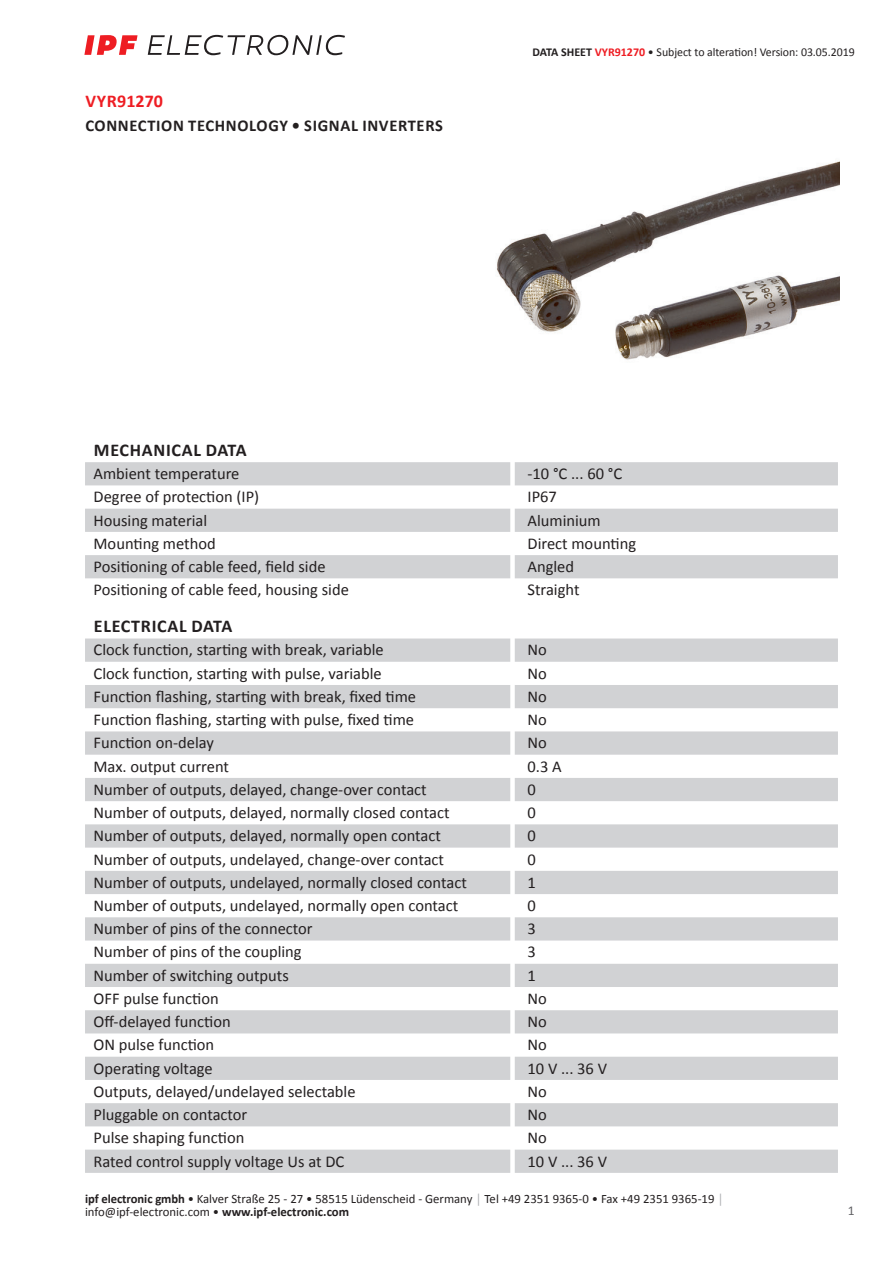
<style>
.page{position:relative;width:893px;height:1263px;background:#fff}
.page>*{position:absolute;margin:0;border:0;box-sizing:border-box;transform-origin:0 0}
.t1{font:700 18px "Calibri";letter-spacing:.04em;color:#231f20}
.t2{font:700 18px "Calibri";color:#ee1d23}
.t3{font:16.5px "Calibri";color:#231f20}
.t4{font:700 16.5px "Calibri";letter-spacing:.04em;color:#231f20}
.t5{font:13.5px "Calibri";color:#636366}
.t6{font:12.75px/12.6px "Calibri";color:#231f20}
.t7{font:12px "Calibri";letter-spacing:-.005em;color:#231f20}
.s1{font-weight:700}
.s2{font-weight:700;color:#ee1d23}
.s3{color:#a8a9ad}
</style>
<div class="page">
<svg style="left:148px;top:35px;width:197px;height:20px"></svg>
<svg style="left:84px;top:35px;width:54px;height:20px"></svg>
<svg style="left:85px;top:462px;width:753px;height:116px;fill:#d1d2d4"></svg>
<svg style="left:85px;top:638px;width:753px;height:535px;fill:#d6d7d9"></svg>
<img style="left:497px;top:161px;width:342px;height:199px">
<p class="t2" style="left:85px;top:88px;width:79px">VYR91270</p>
<p class="t4" style="left:85px;top:114px;width:359px">CONNECTION TECHNOLOGY • SIGNAL INVERTERS</p>
<p class="t7" style="left:532px;top:44px;width:324px"><span class="s1">DATA SHEET</span> <span class="s2">VYR91270</span> • Subject to alteration! Version: 03.05.2019</p>
<p class="t1" style="left:94px;top:437px;width:154px">MECHANICAL DATA</p>
<p class="t3" style="left:94px;top:462px;width:147px">Ambient temperature</p>
<p class="t3" style="left:527px;top:462px;width:96px">-10 °C ... 60 °C</p>
<p class="t3" style="left:94px;top:485px;width:167px">Degree of protection (IP)</p>
<p class="t3" style="left:527px;top:485px;width:31px">IP67</p>
<p class="t3" style="left:94px;top:509px;width:115px">Housing material</p>
<p class="t3" style="left:527px;top:509px;width:75px">Aluminium</p>
<p class="t3" style="left:94px;top:532px;width:124px">Mounting method</p>
<p class="t3" style="left:527px;top:532px;width:110px">Direct mounting</p>
<p class="t3" style="left:94px;top:555px;width:234px">Positioning of cable feed, field side</p>
<p class="t3" style="left:527px;top:555px;width:48px">Angled</p>
<p class="t3" style="left:94px;top:578px;width:257px">Positioning of cable feed, housing side</p>
<p class="t3" style="left:527px;top:578px;width:54px">Straight</p>
<p class="t1" style="left:94px;top:613px;width:140px">ELECTRICAL DATA</p>
<p class="t3" style="left:94px;top:638px;width:292px">Clock function, starting with break, variable</p>
<p class="t3" style="left:527px;top:638px;width:21px">No</p>
<p class="t3" style="left:94px;top:662px;width:290px">Clock function, starting with pulse, variable</p>
<p class="t3" style="left:527px;top:662px;width:21px">No</p>
<p class="t3" style="left:94px;top:685px;width:324px">Function flashing, starting with break, fixed time</p>
<p class="t3" style="left:527px;top:685px;width:21px">No</p>
<p class="t3" style="left:94px;top:708px;width:322px">Function flashing, starting with pulse, fixed time</p>
<p class="t3" style="left:527px;top:708px;width:21px">No</p>
<p class="t3" style="left:94px;top:731px;width:122px">Function on-delay</p>
<p class="t3" style="left:527px;top:731px;width:21px">No</p>
<p class="t3" style="left:94px;top:755px;width:137px">Max. output current</p>
<p class="t3" style="left:527px;top:755px;width:36px">0.3 A</p>
<p class="t3" style="left:94px;top:778px;width:335px">Number of outputs, delayed, change-over contact</p>
<p class="t3" style="left:527px;top:778px;width:10px">0</p>
<p class="t3" style="left:94px;top:801px;width:357px">Number of outputs, delayed, normally closed contact</p>
<p class="t3" style="left:527px;top:801px;width:10px">0</p>
<p class="t3" style="left:94px;top:824px;width:349px">Number of outputs, delayed, normally open contact</p>
<p class="t3" style="left:527px;top:824px;width:10px">0</p>
<p class="t3" style="left:94px;top:847px;width:352px">Number of outputs, undelayed, change-over contact</p>
<p class="t3" style="left:527px;top:847px;width:10px">0</p>
<p class="t3" style="left:94px;top:871px;width:375px">Number of outputs, undelayed, normally closed contact</p>
<p class="t3" style="left:527px;top:871px;width:10px">1</p>
<p class="t3" style="left:94px;top:894px;width:366px">Number of outputs, undelayed, normally open contact</p>
<p class="t3" style="left:527px;top:894px;width:10px">0</p>
<p class="t3" style="left:94px;top:917px;width:221px">Number of pins of the connector</p>
<p class="t3" style="left:527px;top:917px;width:10px">3</p>
<p class="t3" style="left:94px;top:940px;width:210px">Number of pins of the coupling</p>
<p class="t3" style="left:527px;top:940px;width:10px">3</p>
<p class="t3" style="left:94px;top:964px;width:197px">Number of switching outputs</p>
<p class="t3" style="left:527px;top:964px;width:10px">1</p>
<p class="t3" style="left:94px;top:987px;width:127px">OFF pulse function</p>
<p class="t3" style="left:527px;top:987px;width:21px">No</p>
<p class="t3" style="left:94px;top:1010px;width:139px">Off-delayed function</p>
<p class="t3" style="left:527px;top:1010px;width:21px">No</p>
<p class="t3" style="left:94px;top:1033px;width:122px">ON pulse function</p>
<p class="t3" style="left:527px;top:1033px;width:21px">No</p>
<p class="t3" style="left:94px;top:1057px;width:121px">Operating voltage</p>
<p class="t3" style="left:527px;top:1057px;width:81px">10 V ... 36 V</p>
<p class="t3" style="left:94px;top:1080px;width:264px">Outputs, delayed/undelayed selectable</p>
<p class="t3" style="left:527px;top:1080px;width:21px">No</p>
<p class="t3" style="left:94px;top:1103px;width:155px">Pluggable on contactor</p>
<p class="t3" style="left:527px;top:1103px;width:21px">No</p>
<p class="t3" style="left:94px;top:1126px;width:152px">Pulse shaping function</p>
<p class="t3" style="left:527px;top:1126px;width:21px">No</p>
<p class="t3" style="left:94px;top:1149px;width:252px">Rated control supply voltage Us at DC</p>
<p class="t3" style="left:527px;top:1149px;width:81px">10 V ... 36 V</p>
<p class="t6" style="left:85px;top:1192px;width:640px"><span class="s1">ipf electronic gmbh</span> • Kalver Straße 25 - 27 • 58515 Lüdenscheid - Germany <span class="s3">│</span> Tel +49 2351 9365-0 • Fax +49 2351 9365-19 <span class="s3">│ </span>info@ipf-electronic.com • <span class="s1">www.ipf-electronic.com</span></p>
<p class="t5" style="left:848px;top:1201px;width:8px">1</p>
</div>
